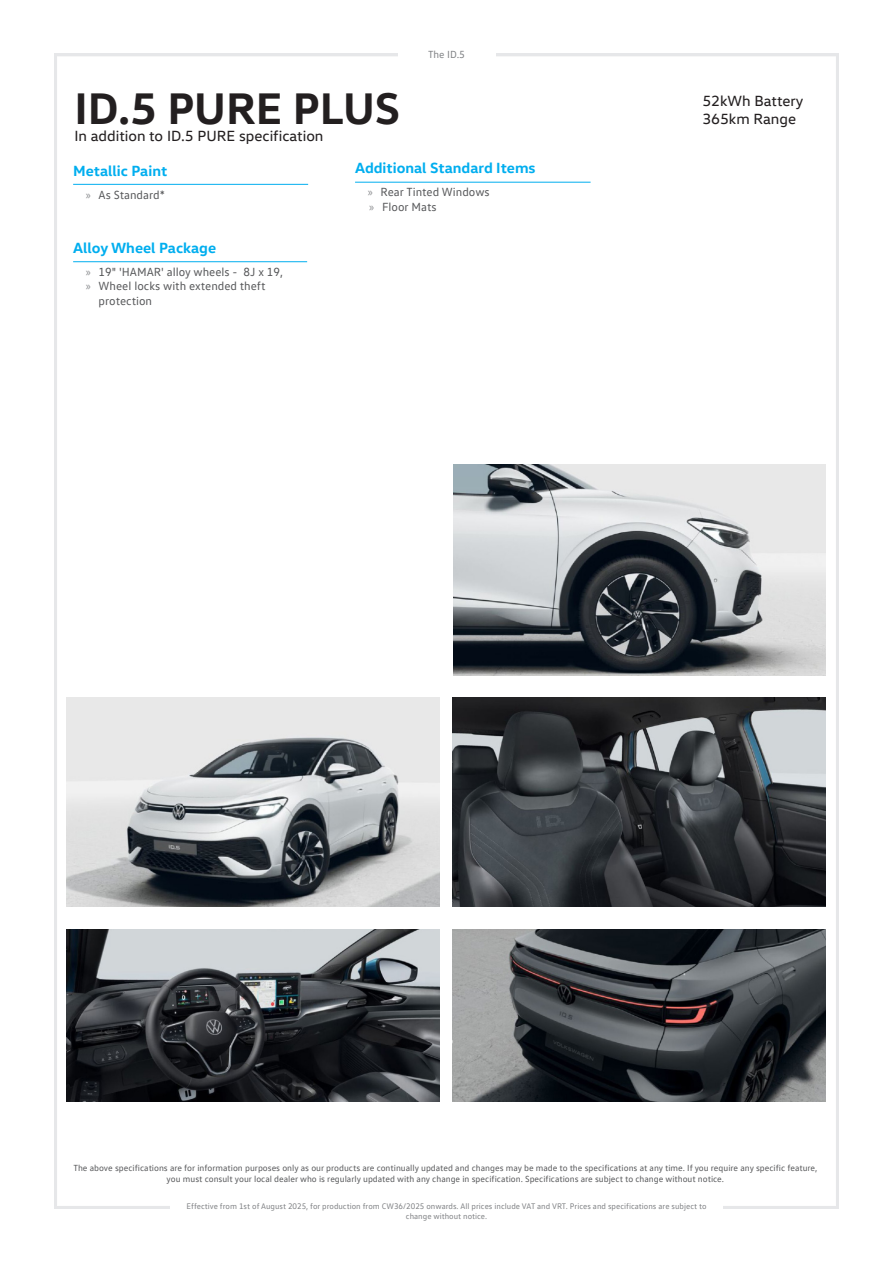
<style>
.page{position:relative;width:893px;height:1263px;background:#fff}
.page>*{position:absolute;margin:0;border:0;box-sizing:border-box;transform-origin:0 0}
.Page_heading{font:700 45px "VW Head";color:#231f20}
.t1{font:15px "VW Head";color:#231f20}
.List_headings_-_spacing{font:700 15px "VW Head";color:#00aeef}
.t2{font:12px/14.4px "VW Text";color:#57585a}
.t3{font:10.5px "VW Text";color:#808285}
.t4{font:9px/10.8px "VW Text";color:#57585a;text-align:center}
.t5{font:8.25px/9.9px "VW Text";color:#808285;text-align:center}
.s1{font-family:"Myriad Pro";color:#87898c}
</style>
<div class="page">
<hr style="left:73px;top:184px;width:235px;height:1px;background:#00aeef">
<hr style="left:355px;top:182px;width:236px;height:1px;background:#00aeef">
<img style="left:67px;top:930px;width:372px;height:172px">
<img style="left:453px;top:698px;width:372px;height:208px">
<img style="left:453px;top:930px;width:372px;height:172px">
<hr style="left:73px;top:261px;width:234px;height:1px;background:#00aeef">
<img style="left:453px;top:464px;width:372px;height:212px">
<img style="left:67px;top:698px;width:372px;height:208px">
<p class="Page_heading" style="left:74px;top:79px;width:327px">ID.5 PURE PLUS</p>
<p class="t1" style="left:74px;top:127px;width:251px">In addition to ID.5 PURE specification</p>
<p class="t3" style="left:428px;top:47px;width:39px">The ID.5</p>
<p class="List_headings_-_spacing" style="left:73px;top:161px;width:96px">Metallic Paint</p>
<p class="t2" style="left:86px;top:187px;width:81px"><span class="s1">»</span> As Standard*</p>
<p class="List_headings_-_spacing" style="left:73px;top:238px;width:144px">Alloy Wheel Package</p>
<p class="t2" style="left:86px;top:264px;width:199px"><span class="s1">»</span> 19" 'HAMAR' alloy wheels - 8J x 19,</p>
<p class="t2" style="left:99px;top:279px;width:168px;text-indent:-13px"><span class="s1">»</span> Wheel locks with extended theft protection</p>
<p class="List_headings_-_spacing" style="left:355px;top:159px;width:182px">Additional Standard Items</p>
<p class="t2" style="left:368px;top:185px;width:123px"><span class="s1">»</span> Rear Tinted Windows</p>
<p class="t2" style="left:369px;top:199px;width:69px"><span class="s1">»</span> Floor Mats</p>
<p class="t1" style="left:702px;top:91px;width:103px">52kWh Battery</p>
<p class="t1" style="left:702px;top:109px;width:95px">365km Range</p>
<p class="t4" style="left:73px;top:1162px;width:746px">The above specifications are for information purposes only as our products are continually updated and changes may be made to the specifications at any time. If you require any specific feature, you must consult your local dealer who is regularly updated with any change in specification. Specifications are subject to change without notice.</p>
<p class="t5" style="left:187px;top:1201px;width:521px">Effective from 1st of August 2025, for production from CW36/2025 onwards. All prices include VAT and VRT. Prices and specifications are subject to change without notice.</p>
</div>
